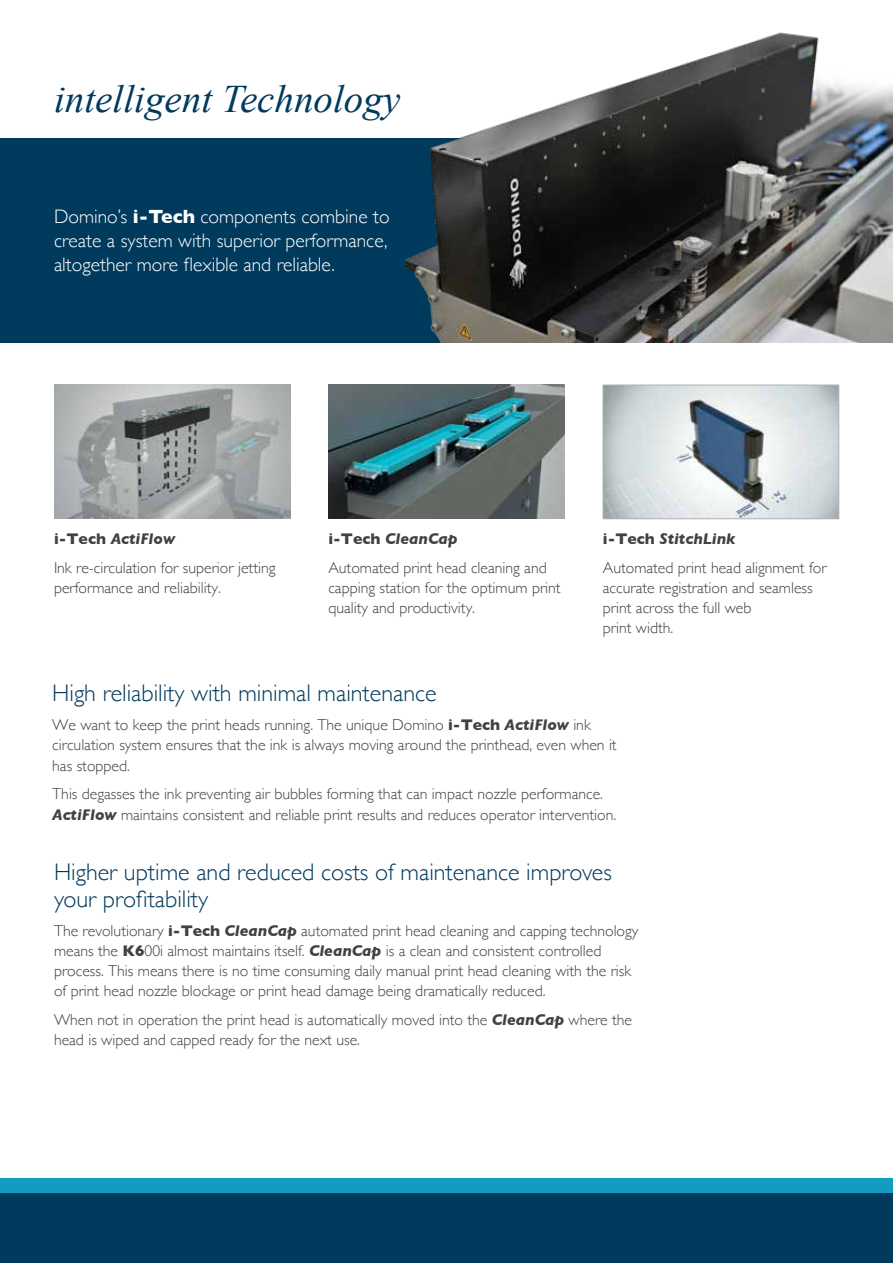
<style>
.page{position:relative;width:893px;height:1263px;background:#fff}
.page>*{position:absolute;margin:0;border:0;box-sizing:border-box;transform-origin:0 0}
.t1{font:italic 39px "Times New Roman";color:#003a5d}
.t2{font:300 24px/27px "Gill Sans";color:#003a5d}
.t3{font:300 19.5px/24px "Gill Sans";color:#fff;text-align:justify}
.t4{font:300 15.75px/20.2px "Gill Sans";color:#414042}
.s1{font-weight:700}
.s2{font-weight:700;font-style:italic}
</style>
<div class="page">
<div style="left:0;top:138px;width:727px;height:205px;background:#003a5d"></div>
<div style="left:0;top:1193px;width:893px;height:70px;background:#003a5d"></div>
<div style="left:0;top:1178px;width:893px;height:15px;background:#129dc0"></div>
<img style="left:605px;top:387px;width:232px;height:130px">
<div style="left:603px;top:385px;width:236px;height:134px;border:1px solid #afb1b4"></div>
<img style="left:405px;top:32px;width:488px;height:310px">
<img style="left:328px;top:385px;width:237px;height:134px">
<img style="left:54px;top:385px;width:236px;height:134px">
<h1 class="t1" style="left:54px;top:72px;width:348px">intelligent Technology</h1>
<p class="t3" style="left:54px;top:204px;width:337px">Domino’s <span class="s1">i-Tech</span> components combine to create a system with superior performance, altogether more flexible and reliable.</p>
<p class="t4" style="left:54px;top:524px;width:223px;line-height:28.8px"><span class="s1">i-Tech</span> <span class="s2">ActiFlow<br></span>Ink re-circulation for superior jetting</p>
<p class="t4" style="left:54px;top:577px;width:168px">performance and reliability.</p>
<p class="t4" style="left:328px;top:524px;width:220px;line-height:28.8px"><span class="s1">i-Tech</span> <span class="s2">CleanCap<br></span>Automated print head cleaning and</p>
<p class="t4" style="left:328px;top:577px;width:234px">capping station for the optimum print quality and productivity.</p>
<p class="t4" style="left:603px;top:524px;width:225px;line-height:28.8px"><span class="s1">i-Tech</span> <span class="s2">StitchLink<br></span>Automated print head alignment for</p>
<p class="t4" style="left:603px;top:577px;width:211px">accurate registration and seamless print across the full web<br>print width.</p>
<h2 class="t2" style="left:52px;top:679px;width:386px">High reliability with minimal maintenance</h2>
<p class="t4" style="left:52px;top:714px;width:566px">We want to keep the print heads running. The unique Domino <span class="s1">i-Tech</span> <span class="s2">ActiFlow</span> ink circulation system ensures that the ink is always moving around the printhead, even when it has stopped.</p>
<p class="t4" style="left:52px;top:783px;width:565px">This degasses the ink preventing air bubbles forming that can impact nozzle performance.<br><span class="s2">ActiFlow</span> maintains consistent and reliable print results and reduces operator intervention.</p>
<h2 class="t2" style="left:54px;top:857px;width:559px">Higher uptime and reduced costs of maintenance improves your profitability</h2>
<p class="t4" style="left:54px;top:919px;width:586px">The revolutionary <span class="s1">i-Tech</span> <span class="s2">CleanCap</span> automated print head cleaning and capping technology means the <span class="s1">K6</span>00i almost maintains itself. <span class="s2">CleanCap</span> is a clean and consistent controlled process. This means there is no time consuming daily manual print head cleaning with the risk of print head nozzle blockage or print head damage being dramatically reduced.</p>
<p class="t4" style="left:54px;top:1009px;width:580px">When not in operation the print head is automatically moved into the <span class="s2">CleanCap</span> where the head is wiped and capped ready for the next use.</p>
</div>
